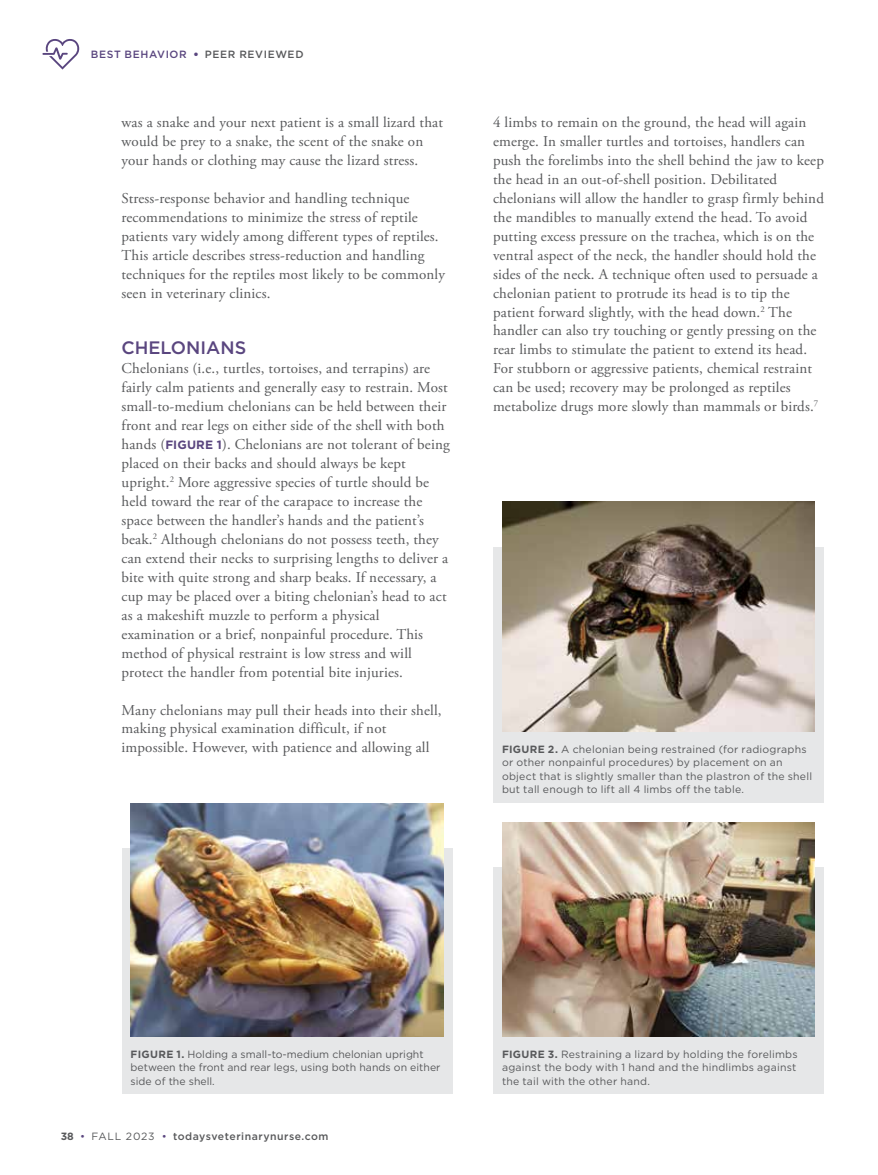
<style>
.page{position:relative;width:878px;height:1175px;background:#fff}
.page>*{position:absolute;margin:0;border:0;box-sizing:border-box;transform-origin:0 0}
.t1{font:500 18px "Gotham";color:#5a467f}
.t2{font:15px/18.9px "Adobe Garamond Pro";letter-spacing:.01em;color:#58595b}
.t3{font:10.5px/13.5px "Gotham";letter-spacing:.015em;color:#58595b}
.t4{font:500 10.5px "Gotham";letter-spacing:.05em;color:#58595b}
.t5{font:500 10.5px "Gotham";letter-spacing:.06em;color:#5a467f}
.s1{font-weight:900}
.s2{color:#58595b}
.s3{font-family:"Gotham";font-weight:700;font-size:12px;color:#5a467f}
.s4{font-weight:700}
.s5{font-weight:400;color:#5a467f}
.s6{font-weight:400}
</style>
<div class="page">
<svg style="left:42px;top:39px;width:38px;height:31px"></svg>
<div style="left:122px;top:848px;width:330px;height:245px;background:#e6e7e8"></div>
<img style="left:130px;top:803px;width:313px;height:233px">
<div style="left:493px;top:867px;width:331px;height:226px;background:#e6e7e8"></div>
<div style="left:493px;top:546px;width:331px;height:256px;background:#e6e7e8"></div>
<img style="left:502px;top:822px;width:312px;height:214px">
<img style="left:502px;top:501px;width:312px;height:230px">
<p class="t5" style="left:91px;top:50px;width:214px">BEST BEHAVIOR <span class="s1">•</span> <span class="s2">PEER REVIEWED</span></p>
<p class="t2" style="left:121px;top:114px;width:323px">was a snake and your next patient is a small lizard that would be prey to a snake, the scent of the snake on your hands or clothing may cause the lizard stress.</p>
<p class="t2" style="left:121px;top:190px;width:325px">Stress-response behavior and handling technique recommendations to minimize the stress of reptile patients vary widely among different types of reptiles.<br>This article describes stress-reduction and handling techniques for the reptiles most likely to be commonly seen in veterinary clinics.</p>
<p class="t1" style="left:122px;top:340px;width:126px">CHELONIANS</p>
<p class="t2" style="left:121px;top:360px;width:329px">Chelonians (i.e., turtles, tortoises, and terrapins) are fairly calm patients and generally easy to restrain. Most small-to-medium chelonians can be held between their front and rear legs on either side of the shell with both hands (<span class="s3">FIGURE 1</span>). Chelonians are not tolerant of being placed on their backs and should always be kept upright.<sup>2</sup> More aggressive species of turtle should be held toward the rear of the carapace to increase the space between the handler’s hands and the patient’s beak.<sup>2</sup> Although chelonians do not possess teeth, they can extend their necks to surprising lengths to deliver a bite with quite strong and sharp beaks. If necessary, a cup may be placed over a biting chelonian’s head to act as a makeshift muzzle to perform a physical examination or a brief, nonpainful procedure. This method of physical restraint is low stress and will protect the handler from potential bite injuries.</p>
<p class="t2" style="left:122px;top:701px;width:321px">Many chelonians may pull their heads into their shell, making physical examination difficult, if not impossible. However, with patience and allowing all</p>
<p class="t2" style="left:493px;top:114px;width:332px">4 limbs to remain on the ground, the head will again emerge. In smaller turtles and tortoises, handlers can push the forelimbs into the shell behind the jaw to keep the head in an out-of-shell position. Debilitated chelonians will allow the handler to grasp firmly behind the mandibles to manually extend the head. To avoid putting excess pressure on the trachea, which is on the ventral aspect of the neck, the handler should hold the sides of the neck. A technique often used to persuade a chelonian patient to protrude its head is to tip the patient forward slightly, with the head down.<sup>2</sup> The handler can also try touching or gently pressing on the rear limbs to stimulate the patient to extend its head.<br>For stubborn or aggressive patients, chemical restraint can be used; recovery may be prolonged as reptiles metabolize drugs more slowly than mammals or birds.<sup>7</sup></p>
<p class="t3" style="left:502px;top:742px;width:311px"><span class="s4">FIGURE 2.</span> A chelonian being restrained (for radiographs or other nonpainful procedures) by placement on an object that is slightly smaller than the plastron of the shell but tall enough to lift all 4 limbs off the table.</p>
<p class="t3" style="left:130px;top:1047px;width:311px"><span class="s4">FIGURE 1.</span> Holding a small-to-medium chelonian upright between the front and rear legs, using both hands on either side of the shell.</p>
<p class="t3" style="left:502px;top:1047px;width:297px;text-align:justify"><span class="s4">FIGURE 3.</span> Restraining a lizard by holding the forelimbs against the body with 1 hand and the hindlimbs against the tail with the other hand.</p>
<p class="t4" style="left:61px;top:1131px;width:269px"><span class="s4">38</span> <span class="s5">•</span> <span class="s6">FALL 2023</span> <span class="s5">•</span> todaysveterinarynurse.com</p>
</div>
